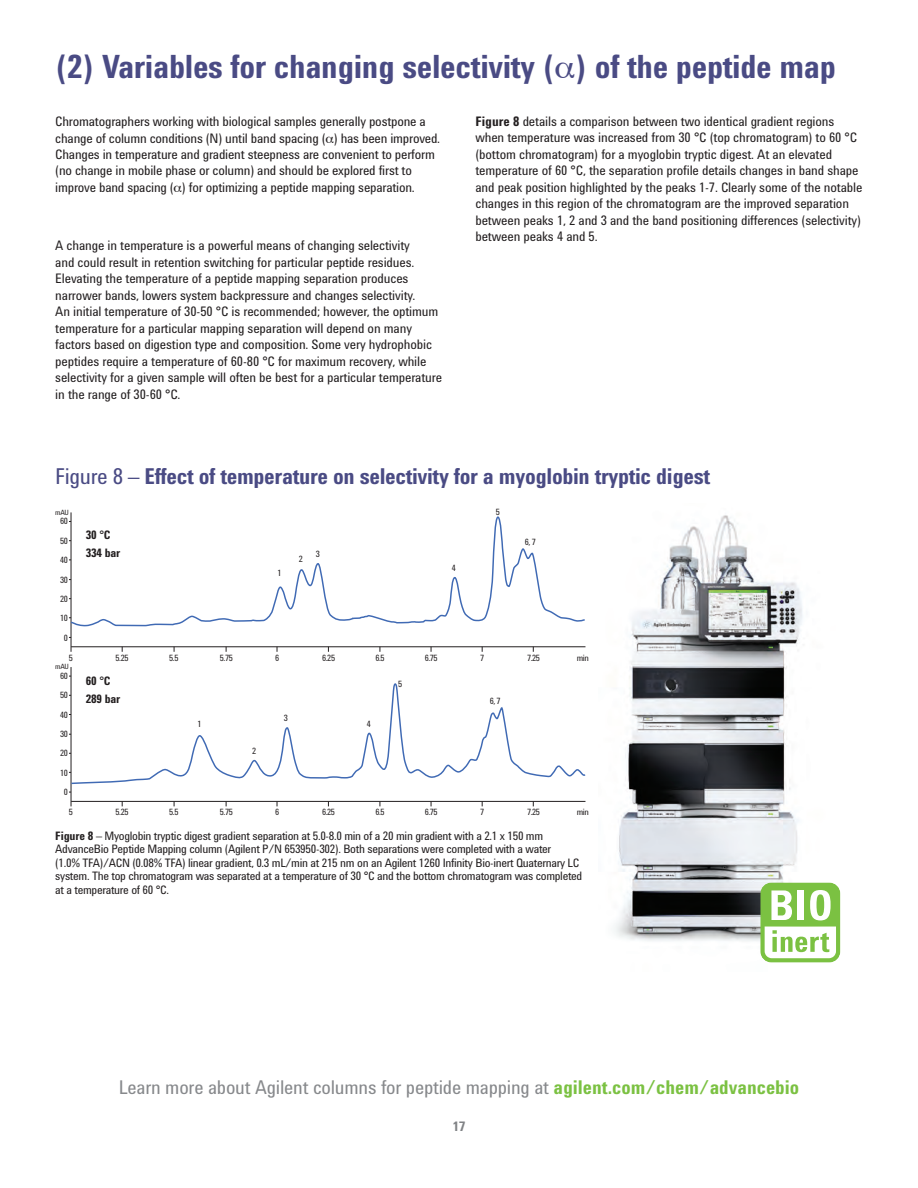
<style>
.page{position:relative;width:918px;height:1188px;background:#fff}
.page>*{position:absolute;margin:0;border:0;box-sizing:border-box;transform-origin:0 0}
.t1{font:700 33px "Agilent Condensed CFF";letter-spacing:-.01em;color:#4a4b84}
.t2{font:700 22.5px "Agilent Condensed CFF";letter-spacing:-.015em;color:#4a4b84}
.t3{font:19.5px "Agilent Condensed CFF";letter-spacing:-.01em;color:#87898c}
.t4{font:13.5px/16.5px "Agilent Condensed CFF";letter-spacing:-.01em;color:#231f20}
.t5{font:700 13.5px "Agilent Condensed CFF";color:#808285}
.t6{font:12px/13.5px "Agilent Condensed CFF";letter-spacing:-.025em;color:#231f20}
.t7{font:700 12px/17.9px "Agilent Condensed CFF";letter-spacing:-.015em;color:#231f20}
.t8{font:8.85px/19.2px "Agilent Condensed CFF";letter-spacing:-.05em;color:#231f20;text-align:justify}
.t9{font:7.35px "Agilent Condensed CFF";letter-spacing:-.05em;color:#231f20}
.s1{font-weight:700}
.s2{font-weight:400}
.s3{font-weight:700;color:#7bc142}
</style>
<div class="page">
<img style="left:614px;top:515px;width:189px;height:426px">
<hr style="left:71px;top:512px;width:1px;height:140px;background:#231f20">
<hr style="left:71px;top:646px;width:514px;height:1px;background:#231f20">
<hr style="left:71px;top:667px;width:1px;height:139px;background:#231f20">
<hr style="left:71px;top:801px;width:514px;height:1px;background:#231f20">
<svg style="left:70px;top:516px;width:515px;height:111px"></svg>
<svg style="left:70px;top:682px;width:516px;height:103px"></svg>
<div style="left:760px;top:882px;width:80px;height:81px;border:4px solid #7bc142;border-radius:9px"></div>
<svg style="left:762px;top:884px;width:77px;height:77px"></svg>
<h1 class="t1" style="left:55px;top:55px;width:782px">(2) Variables for changing selectivity ( ) of the peptide map</h1>
<p class="t4" style="left:475px;top:114px;width:389px"><span class="s1">figure 8</span> details a comparison between two identical gradient regions when temperature was increased from 30 °C (top chromatogram) to 60 °C (bottom chromatogram) for a myoglobin tryptic digest. At an elevated temperature of 60 °C, the separation profile details changes in band shape and peak position highlighted by the peaks 1-7. Clearly some of the notable changes in this region of the chromatogram are the improved separation between peaks 1, 2 and 3 and the band positioning differences (selectivity) between peaks 4 and 5.</p>
<p class="t4" style="left:55px;top:114px;width:386px">Chromatographers working with biological samples generally postpone a change of column conditions (N) until band spacing ( ) has been improved.<br>Changes in temperature and gradient steepness are convenient to perform (no change in mobile phase or column) and should be explored first to improve band spacing ( ) for optimizing a peptide mapping separation.</p>
<p class="t4" style="left:55px;top:238px;width:388px">A change in temperature is a powerful means of changing selectivity<br>and could result in retention switching for particular peptide residues.<br>Elevating the temperature of a peptide mapping separation produces narrower bands, lowers system backpressure and changes selectivity.<br>An initial temperature of 30-50 °C is recommended; however, the optimum temperature for a particular mapping separation will depend on many factors based on digestion type and composition. Some very hydrophobic peptides require a temperature of 60-80 °C for maximum recovery, while selectivity for a given sample will often be best for a particular temperature in the range of 30-60 °C.</p>
<h2 class="t2" style="left:55px;top:469px;width:656px"><span class="s2">Figure 8 –</span> effect of temperature on selectivity for a myoglobin tryptic digest</h2>
<p class="t9" style="left:55px;top:510px;width:15px">mAU</p>
<p class="t8" style="left:60px;top:513px;width:9px">60<br>50<br>40</p>
<p class="t8" style="left:60px;top:571px;width:9px">30<br>20<br>10</p>
<p class="t8" style="left:64px;top:629px;width:6px">0</p>
<p class="t8" style="left:69px;top:649px;width:6px">5</p>
<p class="t9" style="left:55px;top:664px;width:15px">mAU</p>
<p class="t8" style="left:60px;top:667px;width:9px">60<br>50<br>40</p>
<p class="t8" style="left:60px;top:725px;width:9px">30<br>20<br>10</p>
<p class="t8" style="left:64px;top:783px;width:6px">0</p>
<p class="t7" style="left:86px;top:527px;width:36px">30 °C<br>334 bar</p>
<p class="t8" style="left:277px;top:564px;width:6px">1</p>
<p class="t8" style="left:299px;top:550px;width:6px">2</p>
<p class="t8" style="left:316px;top:545px;width:6px">3</p>
<p class="t8" style="left:452px;top:559px;width:6px">4</p>
<p class="t8" style="left:496px;top:503px;width:6px">5</p>
<p class="t8" style="left:525px;top:533px;width:13px">6, 7</p>
<p class="t8" style="left:116px;top:649px;width:14px">5.25</p>
<p class="t8" style="left:169px;top:649px;width:11px">5.5</p>
<p class="t8" style="left:220px;top:649px;width:14px">5.75</p>
<p class="t8" style="left:275px;top:649px;width:6px">6</p>
<p class="t8" style="left:322px;top:649px;width:14px">6.25</p>
<p class="t8" style="left:375px;top:649px;width:11px">6.5</p>
<p class="t8" style="left:425px;top:649px;width:14px">6.75</p>
<p class="t8" style="left:480px;top:649px;width:6px">7</p>
<p class="t8" style="left:527px;top:649px;width:14px">7.25</p>
<p class="t8" style="left:577px;top:649px;width:14px">min</p>
<p class="t7" style="left:86px;top:673px;width:36px">60 °C<br>289 bar</p>
<p class="t8" style="left:198px;top:715px;width:6px">1</p>
<p class="t8" style="left:252px;top:742px;width:6px">2</p>
<p class="t8" style="left:284px;top:709px;width:6px">3</p>
<p class="t8" style="left:367px;top:715px;width:6px">4</p>
<p class="t8" style="left:398px;top:675px;width:6px">5</p>
<p class="t8" style="left:490px;top:692px;width:13px">6, 7</p>
<p class="t8" style="left:69px;top:803px;width:6px">5</p>
<p class="t8" style="left:116px;top:803px;width:14px">5.25</p>
<p class="t8" style="left:169px;top:803px;width:11px">5.5</p>
<p class="t8" style="left:220px;top:803px;width:14px">5.75</p>
<p class="t8" style="left:275px;top:803px;width:6px">6</p>
<p class="t8" style="left:322px;top:803px;width:14px">6.25</p>
<p class="t8" style="left:375px;top:803px;width:11px">6.5</p>
<p class="t8" style="left:425px;top:803px;width:14px">6.75</p>
<p class="t8" style="left:480px;top:803px;width:6px">7</p>
<p class="t8" style="left:527px;top:803px;width:14px">7.25</p>
<p class="t8" style="left:577px;top:803px;width:14px">min</p>
<p class="t6" style="left:55px;top:830px;width:529px"><span class="s1">figure 8</span> – Myoglobin tryptic digest gradient separation at 5.0-8.0 min of a 20 min gradient with a 2.1 x 150 mm AdvanceBio Peptide Mapping column (Agilent P/N 653950-302). Both separations were completed with a water<br>(1.0% TFA)/ACN (0.08% TFA) linear gradient, 0.3 mL/min at 215 nm on an Agilent 1260 Infinity Bio-inert Quaternary LC system. The top chromatogram was separated at a temperature of 30 °C and the bottom chromatogram was completed at a temperature of 60 °C.</p>
<h3 class="t3" style="left:119px;top:1080px;width:682px">Learn more about Agilent columns for peptide mapping at <span class="s3">agilent.com/chem/advancebio</span></h3>
<p class="t5" style="left:453px;top:1122px;width:14px">17</p>
</div>
